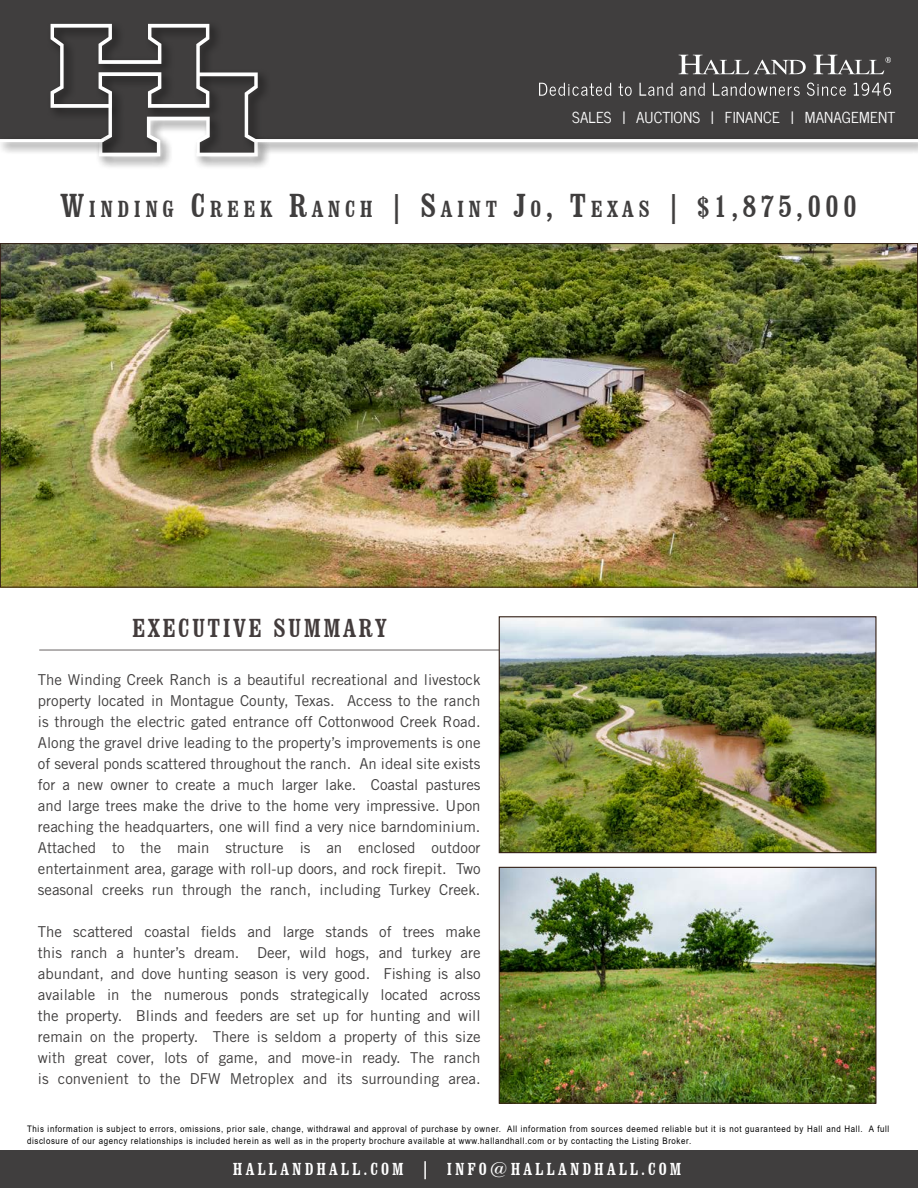
<style>
.page{position:relative;width:918px;height:1188px;background:#fff}
.page>*{position:absolute;margin:0;border:0;box-sizing:border-box;transform-origin:0 0}
.t1{font:condensed 27px "Clarendon BT";letter-spacing:.09em;color:#433c3c}
.t2{font:condensed 24.15px "Clarendon BT";letter-spacing:.185em;color:#403e3e}
.t3{font:condensed 18px "Clarendon BT";letter-spacing:.17em;color:#fff}
.t4{font:15.15px "News Cycle";letter-spacing:.01em;color:#fff}
.t5{font:15px/21px "Trade Gothic LT Std";color:#403e3e;text-align:justify}
.t6{font:9px/12px "Arial";letter-spacing:.08em;color:#000;scale:.88 1}
.s1{font-size:34.5px}
.s2{font-size:30px}
.s3{font-size:28.5px}
.s4{font-size:31.5px}
</style>
<div class="page">
<div style="left:0;top:0;width:918px;height:153px;background:#403e3e"></div>
<div style="left:0;top:1151px;width:918px;height:37px;background:#403e3e"></div>
<div style="left:47px;top:20px;width:224px;height:150px;background:#000;opacity:.6"></div>
<svg style="left:0;top:24px;width:918px;height:144px"></svg>
<img style="left:2px;top:245px;width:914px;height:341px">
<hr style="left:39px;top:650px;width:807px;height:1px;background:#433c3c">
<img style="left:501px;top:618px;width:374px;height:233px">
<div style="left:499px;top:616px;width:378px;height:237px;border:1px solid #342117"></div>
<img style="left:501px;top:869px;width:374px;height:233px">
<div style="left:499px;top:867px;width:378px;height:237px;border:1px solid #342117"></div>
<p class="t4" style="left:572px;top:104px;width:325px">SALES | AUCTIONS | FINANCE | MANAGEMENT</p>
<h2 class="t2" style="left:61px;top:193px;width:798px"><span class="s1">W</span>INDING <span class="s1">C</span>REEK <span class="s1">R</span>ANCH <span class="s2">|</span> <span class="s1">S</span>AINT <span class="s1">J</span>O<span class="s1">, T</span>EXAS <span class="s2">|</span> <span class="s3">$</span><span class="s4">1,875,000</span></h2>
<h1 class="t1" style="left:132px;top:611px;width:256px">EXECUTIVE SUMMARY</h1>
<p class="t5" style="left:38px;top:669px;width:444px">The Winding Creek Ranch is a beautiful recreational and livestock property located in Montague County, Texas. Access to the ranch is through the electric gated entrance off Cottonwood Creek Road.<br>Along the gravel drive leading to the property’s improvements is one of several ponds scattered throughout the ranch. An ideal site exists for a new owner to create a much larger lake. Coastal pastures and large trees make the drive to the home very impressive. Upon reaching the headquarters, one will find a very nice barndominium.<br>Attached to the main structure is an enclosed outdoor entertainment area, garage with roll-up doors, and rock firepit. Two seasonal creeks run through the ranch, including Turkey Creek.</p>
<p class="t5" style="left:38px;top:921px;width:444px">The scattered coastal fields and large stands of trees make this ranch a hunter’s dream. Deer, wild hogs, and turkey are abundant, and dove hunting season is very good. Fishing is also available in the numerous ponds strategically located across the property. Blinds and feeders are set up for hunting and will remain on the property. There is seldom a property of this size with great cover, lots of game, and move-in ready. The ranch is convenient to the DFW Metroplex and its surrounding area.</p>
<p class="t6" style="left:27px;top:1123px;width:981px">This information is subject to errors, omissions, prior sale, change, withdrawal and approval of purchase by owner. All information from sources deemed reliable but it is not guaranteed by Hall and Hall. A full disclosure of our agency relationships is included herein as well as in the property brochure available at www.hallandhall.com or by contacting the Listing Broker.</p>
<p class="t3" style="left:233px;top:1158px;width:450px">HALLANDHALL.COM | INFO@HALLANDHALL.COM</p>
</div>
